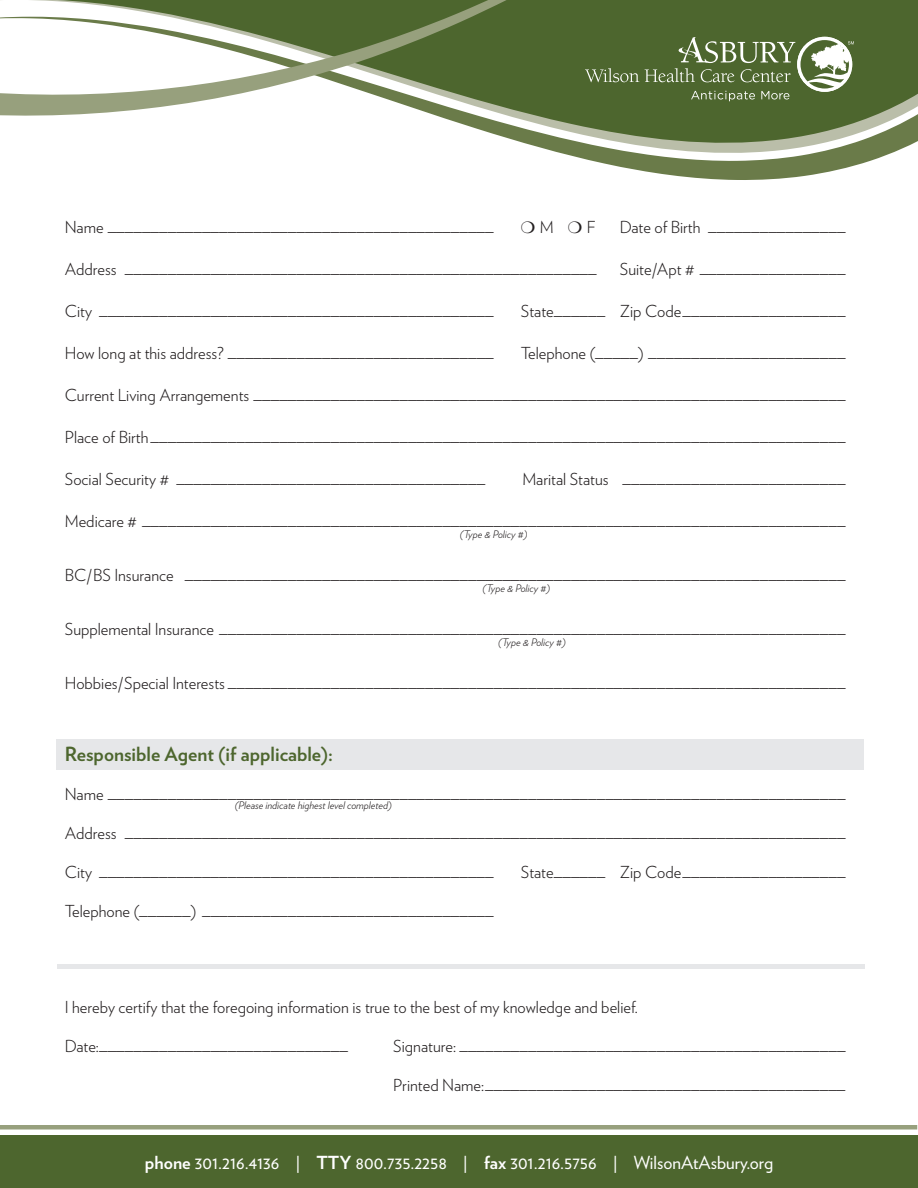
<style>
.page{position:relative;width:918px;height:1188px;background:#fff}
.page>*{position:absolute;margin:0;border:0;box-sizing:border-box;transform-origin:0 0}
.t1{font:700 19.5px "Verlag";color:#4d662e}
.t2{font:18px "Verlag";color:#fff}
.t3{font:300 16.5px "Verlag";color:#231f20}
.t4{font:italic 300 10.5px "Verlag";color:#231f20}
.s1{font-weight:700}
</style>
<div class="page">
<div style="left:57px;top:739px;width:807px;height:31px;background:#e6e7e9"></div>
<div style="left:0;top:1136px;width:918px;height:52px;background:#4d662e"></div>
<div style="left:0;top:1125px;width:917px;height:5px;background:#97a07d"></div>
<svg style="left:542px;top:148px;width:361px;height:32px"></svg>
<svg style="left:444px;top:0;width:474px;height:148px;background:#73865a"></svg>
<svg style="left:0;top:0;width:758px;height:118px"></svg>
<svg style="left:585px;top:68px;width:54px;height:14px"></svg>
<svg style="left:645px;top:37px;width:209px;height:64px;background:#708458"></svg>
<div style="left:57px;top:964px;width:807px;height:5px;background:#e6e7e9"></div>
<p class="t3" style="left:65px;top:215px;width:431px">Name _____________________________________________</p>
<p class="t3" style="left:540px;top:215px;width:15px">M</p>
<p class="t3" style="left:587px;top:215px;width:10px">F</p>
<p class="t3" style="left:620px;top:215px;width:227px">Date of Birth ________________</p>
<p class="t3" style="left:65px;top:257px;width:533px">Address _______________________________________________________</p>
<p class="t3" style="left:620px;top:257px;width:227px">Suite/Apt # _________________</p>
<p class="t3" style="left:65px;top:299px;width:431px">City ______________________________________________</p>
<p class="t3" style="left:521px;top:299px;width:326px">State______ Zip Code___________________</p>
<p class="t3" style="left:65px;top:341px;width:430px">How long at this address? _______________________________</p>
<p class="t3" style="left:521px;top:341px;width:326px">Telephone (_____) _______________________</p>
<p class="t3" style="left:65px;top:383px;width:782px">Current Living Arrangements _____________________________________________________________________</p>
<p class="t3" style="left:65px;top:425px;width:782px">Place of Birth _________________________________________________________________________________</p>
<p class="t3" style="left:65px;top:467px;width:422px">Social Security # ____________________________________</p>
<p class="t3" style="left:522px;top:467px;width:325px">Marital Status __________________________</p>
<p class="t3" style="left:65px;top:509px;width:782px">Medicare # __________________________________________________________________________________</p>
<p class="t4" style="left:460px;top:526px;width:69px">(Type &amp; Policy #)</p>
<p class="t3" style="left:65px;top:563px;width:782px">BC/BS Insurance _____________________________________________________________________________</p>
<p class="t3" style="left:65px;top:617px;width:782px">Supplemental Insurance _________________________________________________________________________</p>
<p class="t3" style="left:65px;top:671px;width:782px">Hobbies/Special Interests ________________________________________________________________________</p>
<p class="t4" style="left:482px;top:580px;width:69px">(Type &amp; Policy #)</p>
<p class="t4" style="left:498px;top:635px;width:69px">(Type &amp; Policy #)</p>
<p class="t1" style="left:65px;top:739px;width:270px">Responsible Agent (if applicable):</p>
<p class="t3" style="left:65px;top:782px;width:782px">Name ______________________________________________________________________________________</p>
<p class="t3" style="left:65px;top:821px;width:782px">Address ____________________________________________________________________________________</p>
<p class="t3" style="left:65px;top:860px;width:431px">City ______________________________________________</p>
<p class="t3" style="left:521px;top:860px;width:326px">State______ Zip Code___________________</p>
<p class="t3" style="left:65px;top:899px;width:431px">Telephone (______) __________________________________</p>
<p class="t4" style="left:235px;top:797px;width:158px">(Please indicate highest level completed)</p>
<p class="t3" style="left:65px;top:995px;width:574px">I hereby certify that the foregoing information is true to the best of my knowledge and belief.</p>
<p class="t3" style="left:65px;top:1034px;width:285px">Date:_____________________________</p>
<p class="t3" style="left:393px;top:1034px;width:454px">Signature: _____________________________________________</p>
<p class="t3" style="left:393px;top:1073px;width:454px">Printed Name:__________________________________________</p>
<p class="t2" style="left:145px;top:1149px;width:630px"><span class="s1">phone</span> 301.216.4136 | <span class="s1">TTY</span> 800.735.2258 | <span class="s1">fax</span> 301.216.5756 | WilsonAtAsbury.org</p>
</div>
